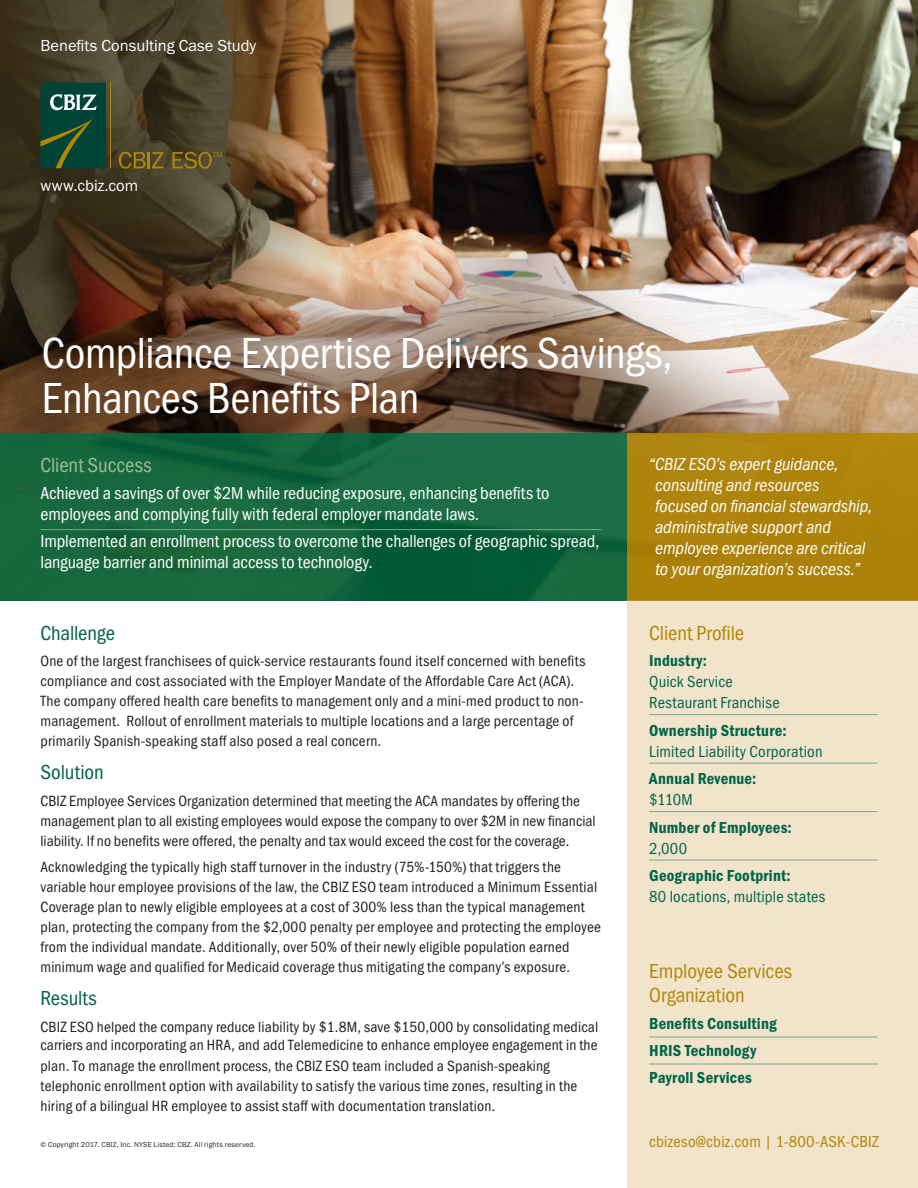
<style>
.page{position:relative;width:918px;height:1188px;background:#fff}
.page>*{position:absolute;margin:0;border:0;box-sizing:border-box;transform-origin:0 0}
.t1{font:45px/45px "Franklin Gothic URW Con Boo";letter-spacing:-.01em;color:#fff}
.t2{font:21px/24px "Franklin Gothic URW Con Boo";color:#b28705}
.t3{font:21px "Franklin Gothic URW Con Boo";letter-spacing:-.005em;color:#006548}
.t4{font:21px "Franklin Gothic URW Con Boo";letter-spacing:-.005em;color:#9dbd92}
.Profile_Content{font:18px/21px "Franklin Gothic URW Con Boo";letter-spacing:-.005em;color:#fff}
.t5{font:18px/21px "Franklin Gothic URW Con Boo Ita";letter-spacing:-.005em;color:#fff}
.Profile_Content-2{font:16.5px/21px "Franklin Gothic URW Con Boo";letter-spacing:.015em;color:#006548}
.Profile_Content-3{font:16.5px/21px "Franklin Gothic URW Con Dem";letter-spacing:.015em;color:#006548}
.t6{font:16.5px "Franklin Gothic URW Boo";color:#fff}
.Profile_Content-4{font:16.5px "Franklin Gothic URW Con Boo";letter-spacing:.015em;color:#b28705}
.t7{font:15.3px/19.8px "Franklin Gothic URW Con Boo";letter-spacing:.01em;color:#231f20}
.t8{font:7.5px "Franklin Gothic URW Boo";letter-spacing:.02em;color:#231f20}
.s1{font-family:"Franklin Gothic URW Con Dem"}
.s2{font-family:"Franklin Gothic URW Con Boo"}
</style>
<div class="page">
<img style="left:0;top:0;width:918px;height:433px">
<div style="left:627px;top:600px;width:291px;height:588px;background:#f2e4cb"></div>
<svg style="left:0;top:433px;width:627px;height:167px;background:#14663e"></svg>
<hr style="left:40px;top:529px;width:562px;height:1px;background:#75a789">
<hr style="left:649px;top:1037px;width:229px;height:1px;background:#75a789">
<hr style="left:649px;top:1064px;width:229px;height:1px;background:#75a789">
<svg style="left:119px;top:152px;width:45px;height:17px"></svg>
<svg style="left:173px;top:152px;width:49px;height:17px"></svg>
<div style="left:40px;top:83px;width:66px;height:85px;background:#004438"></div>
<svg style="left:50px;top:94px;width:47px;height:16px"></svg>
<svg style="left:30px;top:119px;width:63px;height:50px"></svg>
<hr style="left:111px;top:83px;width:1px;height:85px;background:#b28705">
<div style="left:627px;top:433px;width:291px;height:167px;background:#b28705"></div>
<hr style="left:649px;top:714px;width:229px;height:1px;background:#75a789">
<hr style="left:649px;top:763px;width:229px;height:1px;background:#75a789">
<hr style="left:649px;top:811px;width:229px;height:1px;background:#75a789">
<hr style="left:649px;top:860px;width:229px;height:1px;background:#75a789">
<p class="t6" style="left:41px;top:35px;width:217px">Benefits Consulting Case Study</p>
<p class="t6" style="left:41px;top:176px;width:99px">www.cbiz.com</p>
<p class="t1" style="left:42px;top:330px;width:632px">Compliance Expertise Delivers Savings,<br>Enhances Benefits Plan</p>
<p class="t4" style="left:40px;top:452px;width:113px">Client Success</p>
<p class="Profile_Content" style="left:40px;top:482px;width:511px">Achieved a savings of over $2M while reducing exposure, enhancing benefits to employees and complying fully with federal employer mandate laws.</p>
<p class="Profile_Content" style="left:40px;top:531px;width:561px">Implemented an enrollment process to overcome the challenges of geographic spread, language barrier and minimal access to technology.</p>
<p class="t3" style="left:40px;top:620px;width:76px">Challenge</p>
<p class="t7" style="left:40px;top:651px;width:546px">One of the largest franchisees of quick-service restaurants found itself concerned with benefits compliance and cost associated with the Employer Mandate of the Affordable Care Act (ACA).<br>The company offered health care benefits to management only and a mini-med product to non&shy;management. Rollout of enrollment materials to multiple locations and a large percentage of primarily Spanish-speaking staff also posed a real concern.</p>
<p class="t3" style="left:40px;top:759px;width:65px">Solution</p>
<p class="t7" style="left:40px;top:791px;width:557px">CBIZ Employee Services Organization determined that meeting the ACA mandates by offering the management plan to all existing employees would expose the company to over $2M in new financial liability. If no benefits were offered, the penalty and tax would exceed the cost for the coverage.</p>
<p class="t7" style="left:40px;top:857px;width:562px">Acknowledging the typically high staff turnover in the industry (75%-150%) that triggers the variable hour employee provisions of the law, the CBIZ ESO team introduced a Minimum Essential Coverage plan to newly eligible employees at a cost of 300% less than the typical management plan, protecting the company from the $2,000 penalty per employee and protecting the employee from the individual mandate. Additionally, over 50% of their newly eligible population earned minimum wage and qualified for Medicaid coverage thus mitigating the company’s exposure.</p>
<p class="t3" style="left:40px;top:985px;width:58px">Results</p>
<p class="t7" style="left:40px;top:1017px;width:559px;line-height:18.6px">CBIZ ESO helped the company reduce liability by $1.8M, save $150,000 by consolidating medical carriers and incorporating an HRA, and add Telemedicine to enhance employee engagement in the</p>
<p class="t7" style="left:40px;top:1056px;width:538px">plan. To manage the enrollment process, the CBIZ ESO team included a Spanish-speaking telephonic enrollment option with availability to satisfy the various time zones, resulting in the hiring of a bilingual HR employee to assist staff with documentation translation.</p>
<p class="t8" style="left:40px;top:1140px;width:217px">© Copyright 2017. CBIZ, Inc. NYSE Listed: CBZ. All rights reserved.</p>
<p class="t5" style="left:655px;top:454px;width:219px;text-indent:-6px">“CBIZ ESO’s expert guidance, consulting and resources focused on financial stewardship, administrative support and employee experience are critical to your organization’s success.”</p>
<p class="t2" style="left:649px;top:620px;width:96px">Client Profile</p>
<p class="Profile_Content-2" style="left:649px;top:650px;width:132px"><span class="s1">Industry:<br></span>Quick Service<br>Restaurant Franchise</p>
<p class="Profile_Content-2" style="left:649px;top:719px;width:175px"><span class="s1">Ownership Structure:<br></span>Limited Liability Corporation</p>
<p class="Profile_Content-3" style="left:649px;top:767px;width:109px">Annual Revenue: <span class="s2">$110M</span></p>
<p class="Profile_Content-3" style="left:649px;top:816px;width:144px">Number of Employees:<br><span class="s2">2,000</span></p>
<p class="Profile_Content-2" style="left:649px;top:865px;width:178px"><span class="s1">Geographic Footprint:<br></span>80 locations, multiple states</p>
<p class="t2" style="left:649px;top:958px;width:144px">Employee Services<br>Organization</p>
<p class="Profile_Content-3" style="left:649px;top:1013px;width:129px">Benefits Consulting</p>
<p class="Profile_Content-3" style="left:649px;top:1040px;width:109px">HRIS Technology</p>
<p class="Profile_Content-3" style="left:649px;top:1067px;width:104px">Payroll Services</p>
<p class="Profile_Content-4" style="left:649px;top:1132px;width:231px">cbizeso@cbiz.com | 1-800-ASK-CBIZ</p>
</div>
